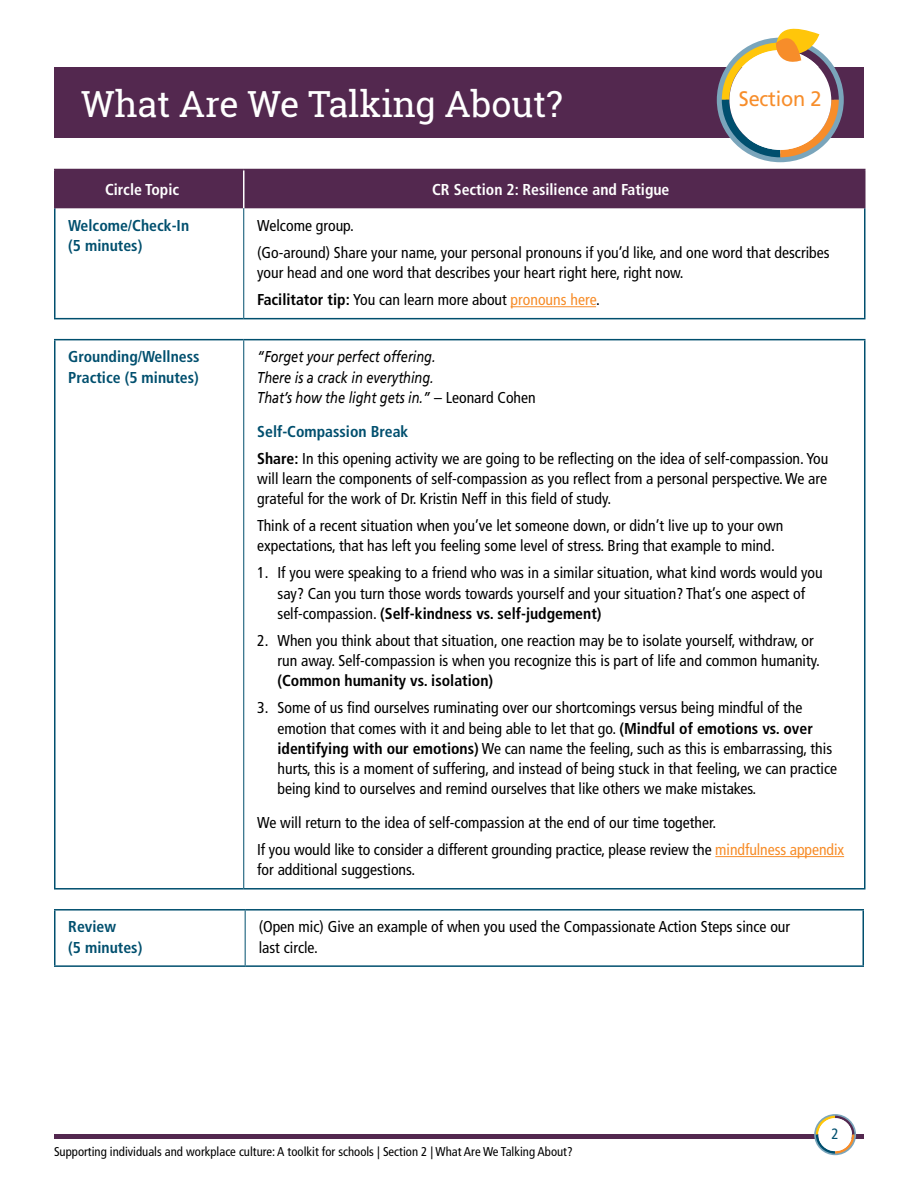
<style>
.page{position:relative;width:918px;height:1188px;background:#fff}
.page>*{position:absolute;margin:0;border:0;box-sizing:border-box;transform-origin:0 0}
.t1{font:36px "Roboto Slab";letter-spacing:-.005em;color:#fff}
.t2{font:21px "Frutiger LT Std";letter-spacing:-.01em;color:#f78d2a;scale:.95 1}
.t3{font:condensed 15.75px/20.2px "Frutiger LT Std";color:#000}
.t4{font:italic 15.75px/20.2px "Frutiger LT Std";color:#000;scale:.81 1}
.t5{font:700 condensed 15.75px/20.2px "Frutiger LT Std";color:#004f6e}
.t6{font:700 condensed 15.75px "Frutiger LT Std";color:#fff}
.t7{font:700 condensed 15.75px "Frutiger LT Std";color:#000}
.t8{font:condensed 15px "Frutiger LT Std";color:#004f6e}
.t9{font:condensed 12.75px "Frutiger LT Std";color:#000}
.s1{font-weight:700}
.s2{color:#f78d2a}
.s3{font-style:normal;font-stretch:condensed}
.s4{font-weight:700;color:#004f6e}
</style>
<div class="page">
<hr style="left:54px;top:1134px;width:810px;height:4px;background:#53284f">
<svg style="left:814px;top:1114px;width:42px;height:41px"></svg>
<div style="left:818px;top:1118px;width:34px;height:33px;background:#fff;border-radius:50%"></div>
<div style="left:54px;top:68px;width:810px;height:70px;background:#53284f"></div>
<svg style="left:717px;top:28px;width:127px;height:134px"></svg>
<div style="left:56px;top:170px;width:808px;height:38px;background:#53284f"></div>
<hr style="left:243px;top:170px;width:1px;height:38px;background:#fff">
<hr style="left:54px;top:208px;width:2px;height:110px;background:#004f6e">
<hr style="left:864px;top:208px;width:2px;height:110px;background:#004f6e">
<hr style="left:54px;top:318px;width:190px;height:1px;background:#004f6e">
<hr style="left:244px;top:318px;width:622px;height:1px;background:#004f6e">
<hr style="left:243px;top:208px;width:1px;height:110px;background:#004f6e">
<hr style="left:54px;top:170px;width:2px;height:38px;background:#53284f">
<hr style="left:54px;top:169px;width:190px;height:1px;background:#53284f">
<hr style="left:244px;top:169px;width:622px;height:1px;background:#53284f">
<hr style="left:864px;top:170px;width:2px;height:38px;background:#53284f">
<hr style="left:511px;top:306px;width:85px;height:1px;background:#f78d2a">
<hr style="left:54px;top:339px;width:190px;height:1px;background:#004f6e">
<hr style="left:54px;top:340px;width:2px;height:548px;background:#004f6e">
<hr style="left:244px;top:339px;width:622px;height:1px;background:#004f6e">
<hr style="left:864px;top:340px;width:2px;height:548px;background:#004f6e">
<hr style="left:54px;top:888px;width:190px;height:2px;background:#004f6e">
<hr style="left:244px;top:888px;width:622px;height:2px;background:#004f6e">
<hr style="left:243px;top:340px;width:1px;height:548px;background:#004f6e">
<hr style="left:715px;top:856px;width:129px;height:1px;background:#f78d2a">
<hr style="left:54px;top:909px;width:191px;height:2px;background:#004f6e">
<hr style="left:54px;top:911px;width:2px;height:54px;background:#004f6e">
<hr style="left:245px;top:909px;width:619px;height:2px;background:#004f6e">
<hr style="left:862px;top:911px;width:2px;height:54px;background:#004f6e">
<hr style="left:54px;top:965px;width:191px;height:2px;background:#004f6e">
<hr style="left:245px;top:965px;width:619px;height:2px;background:#004f6e">
<hr style="left:245px;top:911px;width:1px;height:54px;background:#004f6e">
<h1 class="t1" style="left:81px;top:79px;width:483px">What Are We Talking About?</h1>
<h2 class="t2" style="left:739px;top:86px;width:89px">Section 2</h2>
<p class="t6" style="left:105px;top:180px;width:76px">Circle Topic</p>
<p class="t6" style="left:432px;top:180px;width:239px">CR Section 2: Resilience and Fatigue</p>
<p class="t5" style="left:68px;top:215px;width:122px">Welcome/Check-In (5 minutes)</p>
<p class="t3" style="left:257px;top:212px;width:574px;line-height:27px">Welcome group.<br>(Go-around) Share your name, your personal pronouns if you’d like, and one word that describes</p>
<p class="t3" style="left:257px;top:259px;width:428px;line-height:27px">your head and one word that describes your heart right here, right now.<br><span class="s1">Facilitator tip:</span> You can learn more about <span class="s2">pronouns here</span>.</p>
<p class="t5" style="left:68px;top:347px;width:133px">Grounding/Wellness<br>Practice (5 minutes)</p>
<p class="t4" style="left:257px;top:347px;width:345px">“Forget your perfect offering.<br>There is a crack in everything.<br>That’s how the light gets in.” <span class="s3">– Leonard Cohen</span></p>
<p class="t3" style="left:257px;top:418px;width:573px;line-height:27px"><span class="s4">Self-Compassion Break<br></span><span class="s1">Share:</span> In this opening activity we are going to be reflecting on the idea of self-compassion. You</p>
<p class="t3" style="left:257px;top:468px;width:571px">will learn the components of self-compassion as you reflect from a personal perspective. We are grateful for the work of Dr. Kristin Neff in this field of study.</p>
<p class="t3" style="left:257px;top:516px;width:528px">Think of a recent situation when you’ve let someone down, or didn’t live up to your own expectations, that has left you feeling some level of stress. Bring that example to mind.</p>
<p class="t3" style="left:278px;top:563px;width:547px;text-indent:-20px">1. If you were speaking to a friend who was in a similar situation, what kind words would you say? Can you turn those words towards yourself and your situation? That’s one aspect of self-compassion. <span class="s1">(Self-kindness vs. self-judgement)</span></p>
<p class="t3" style="left:278px;top:630px;width:544px;text-indent:-20px">2. When you think about that situation, one reaction may be to isolate yourself, withdraw, or run away. Self-compassion is when you recognize this is part of life and common humanity.</p>
<p class="t7" style="left:278px;top:671px;width:217px">(Common humanity vs. isolation)</p>
<p class="t3" style="left:278px;top:698px;width:561px;text-indent:-20px">3. Some of us find ourselves ruminating over our shortcomings versus being mindful of the emotion that comes with it and being able to let that go. <span class="s1">(Mindful of emotions vs. over identifying with our emotions)</span> We can name the feeling, such as this is embarrassing, this hurts, this is a moment of suffering, and instead of being stuck in that feeling, we can practice being kind to ourselves and remind ourselves that like others we make mistakes.</p>
<p class="t3" style="left:257px;top:809px;width:588px;line-height:27px">We will return to the idea of self-compassion at the end of our time together.<br>If you would like to consider a different grounding practice, please review the <span class="s2">mindfulness appendix</span></p>
<p class="t3" style="left:257px;top:860px;width:160px">for additional suggestions.</p>
<p class="t5" style="left:68px;top:917px;width:76px">Review<br>(5 minutes)</p>
<p class="t3" style="left:259px;top:917px;width:533px">(Open mic) Give an example of when you used the Compassionate Action Steps since our last circle.</p>
<p class="t9" style="left:54px;top:1144px;width:520px">Supporting individuals and workplace culture: A toolkit for schools | Section 2 | What Are We Talking About?</p>
<p class="t8" style="left:832px;top:1125px;width:9px">2</p>
</div>
